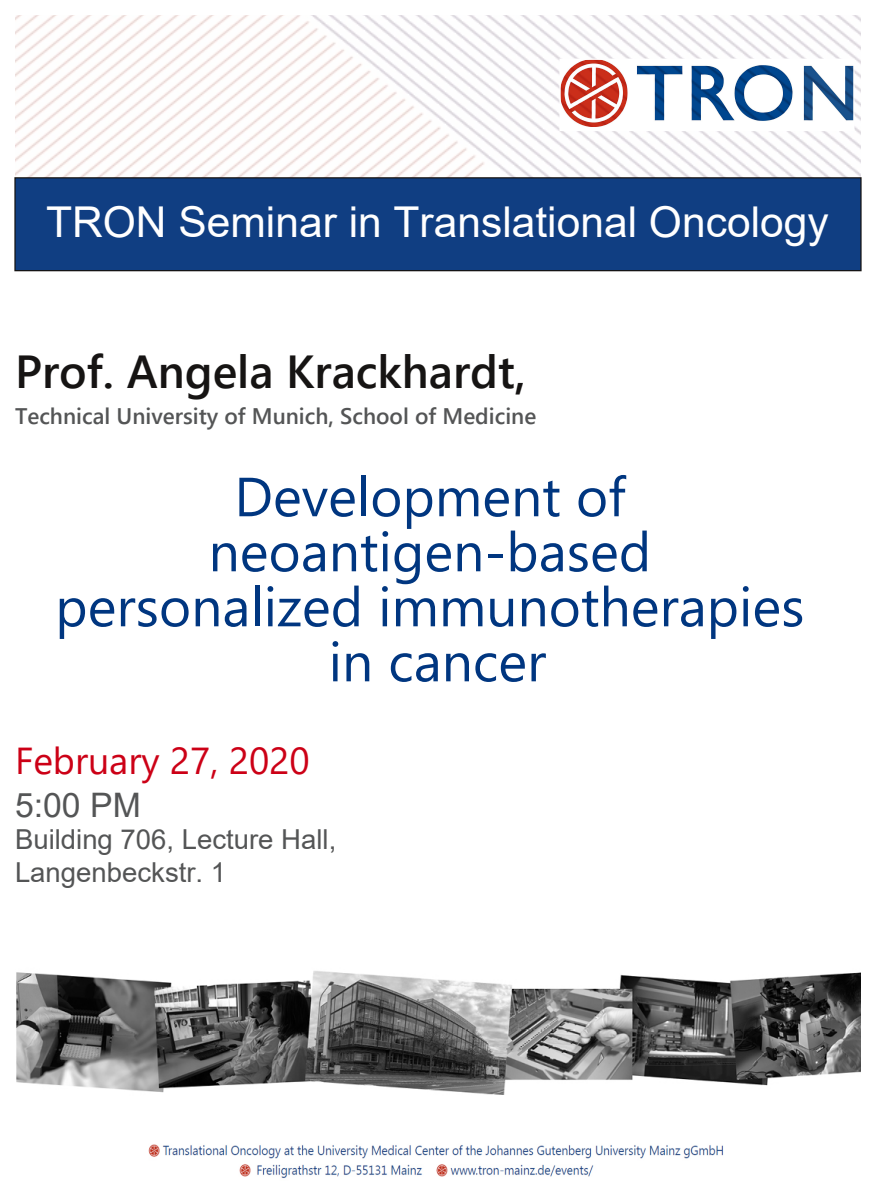
<style>
.page{position:relative;width:876px;height:1198px;background:#fff}
.page>*{position:absolute;margin:0;border:0;box-sizing:border-box;transform-origin:0 0}
.t1{font:55px/55px "Segoe UI";color:#003680;text-align:center}
.t2{font:600 46.25px "Segoe UI";color:#161413}
.t3{font:42.5px "Arial";color:#fff}
.t4{font:37.5px "Segoe UI";color:#cc0016}
.t5{font:33.75px "Arial";color:#545556}
.t6{font:27.5px/32.5px "Arial";color:#545556}
.t7{font:600 22.5px "Segoe UI";color:#545556}
</style>
<div class="page">
<div style="left:15px;top:178px;width:845px;height:93px;background:#103e82"></div>
<div style="left:14px;top:177px;width:847px;height:94px;border:1px solid #161413"></div>
<img style="left:148px;top:1144px;width:576px;height:34px">
<img style="left:15px;top:15px;width:845px;height:162px">
<img style="left:16px;top:971px;width:844px;height:124px">
<p class="t3" style="left:46px;top:198px;width:783px">TRON Seminar in Translational Oncology</p>
<p class="t2" style="left:15px;top:338px;width:512px">Prof. Angela Krackhardt,</p>
<p class="t7" style="left:15px;top:400px;width:522px">Technical University of Munich, School of Medicine</p>
<p class="t1" style="left:55px;top:466px;width:750px">Development of neoantigen‐based personalized immunotherapies in cancer</p>
<p class="t4" style="left:15px;top:733px;width:296px">February 27, 2020</p>
<p class="t5" style="left:15px;top:786px;width:127px">5:00 PM</p>
<p class="t6" style="left:15px;top:823px;width:323px">Building 706, Lecture Hall,<br>Langenbeckstr. 1</p>
</div>
